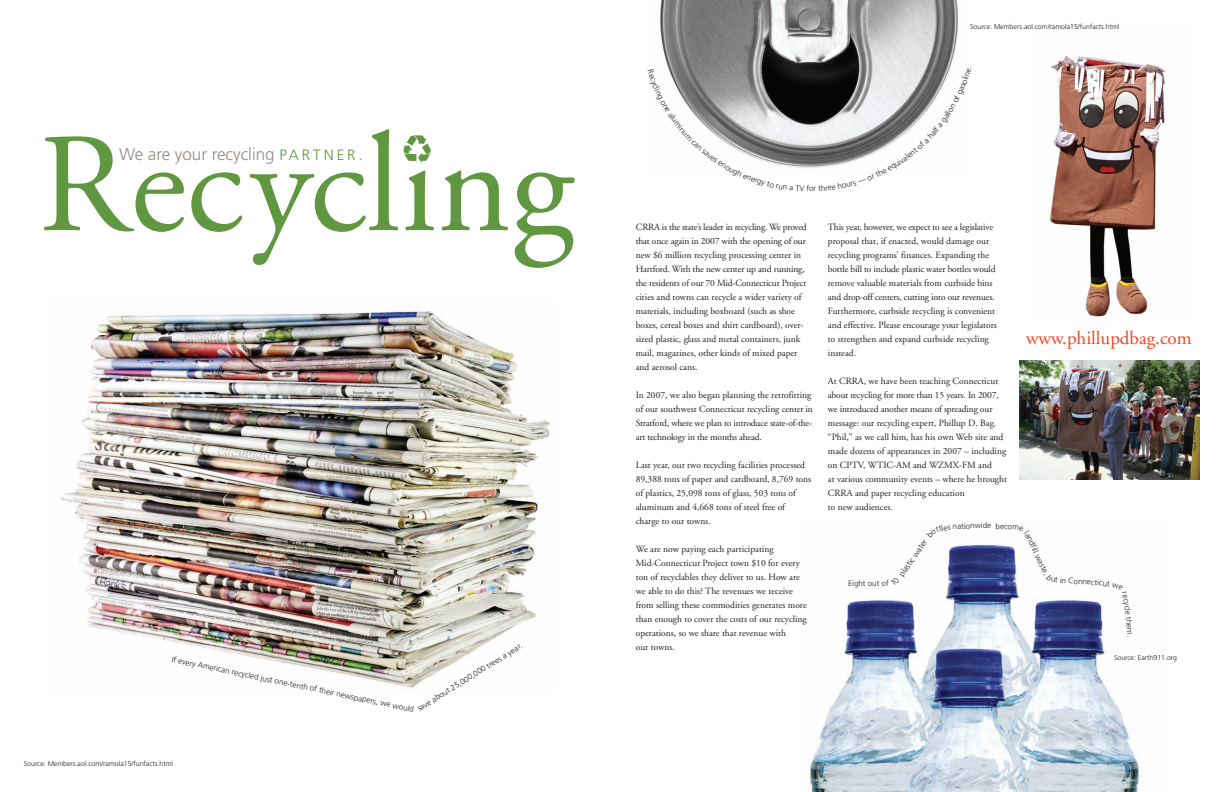
<style>
.page{position:relative;width:1224px;height:792px;background:#fff}
.page>*{position:absolute;margin:0;border:0;box-sizing:border-box;transform-origin:0 0}
.t1{font:141px "Adobe Garamond";color:#609740}
.t2{font:19px "Adobe Garamond";color:#f04822}
.t3{font:300 17px "Frutiger";color:#938a84}
.t4{font:9.5px/14px "Adobe Garamond";color:#231f20}
.t5{font:300 8px "Frutiger";letter-spacing:-.005em;color:#231f20}
.t6{font:300 7px "Frutiger";color:#231f20}
.s1{font-size:15px;color:#609740}
</style>
<div class="page">
<img style="left:61px;top:309px;width:489px;height:380px">
<img style="left:1050px;top:56px;width:116px;height:261px">
<svg style="left:403px;top:135px;width:28px;height:28px"></svg>
<img style="left:809px;top:544px;width:331px;height:248px">
<img style="left:660px;top:0;width:298px;height:67px">
<img style="left:1020px;top:361px;width:180px;height:119px">
<svg style="left:668px;top:67px;width:283px;height:101px"></svg>
<svg style="left:886px;top:567px;width:23px;height:19px"></svg>
<svg style="left:921px;top:544px;width:60px;height:3px"></svg>
<svg style="left:987px;top:543px;width:49px;height:3px"></svg>
<svg style="left:1039px;top:563px;width:27px;height:20px"></svg>
<svg style="left:1087px;top:579px;width:44px;height:36px"></svg>
<h1 class="t1" style="left:39px;top:129px;width:537px">Recycling</h1>
<h3 class="t3" style="left:119px;top:147px;width:246px">We are your recycling <span class="s1">PA R T N E R</span> .</h3>
<p class="t5" style="left:173px;top:655px;width:248px;rotate:12deg">Ifevery Am erican recycled justone-tenth of their newspapers,we would</p>
<p class="t5" style="left:416px;top:707px;width:123px;rotate:-32deg">save about25,000,000 trees a year.</p>
<p class="t6" style="left:24px;top:760px;width:151px">Source: Members.aol.com/ramola15/funfacts.html</p>
<p class="t6" style="left:970px;top:24px;width:151px">Source: Members.aol.com/ramola15/funfacts.html</p>
<p class="t4" style="left:636px;top:220px;width:173px">CRRA is the state’s leader in recycling. We proved that once again in 2007 with the opening of our new $6 million recycling processing center in Hartford. With the new center up and running, the residents of our 70 Mid-Connecticut Project cities and towns can recycle a wider variety of materials, including boxboard (such as shoe boxes, cereal boxes and shirt cardboard), over&shy;sized plastic, glass and metal containers, junk mail, magazines, other kinds of mixed paper and aerosol cans.</p>
<p class="t4" style="left:636px;top:388px;width:179px">In 2007, we also began planning the retrofitting of our southwest Connecticut recycling center in Stratford, where we plan to introduce state-of-the&shy;art technology in the months ahead.</p>
<p class="t4" style="left:636px;top:458px;width:177px">Last year, our two recycling facilities processed 89,388 tons of paper and cardboard, 8,769 tons of plastics, 25,098 tons of glass, 503 tons of aluminum and 4,668 tons of steel free of<br>charge to our towns.</p>
<p class="t4" style="left:636px;top:542px;width:173px">We are now paying each participating Mid-Connecticut Project town $10 for every ton of recyclables they deliver to us. How are we able to do this? The revenues we receive from selling these commodities generates more than enough to cover the costs of our recycling operations, so we share that revenue with<br>our towns.</p>
<p class="t4" style="left:828px;top:220px;width:171px">This year, however, we expect to see a legislative proposal that, if enacted, would damage our recycling programs’ finances. Expanding the bottle bill to include plastic water bottles would remove valuable materials from curbside bins and drop-off centers, cutting into our revenues.<br>Furthermore, curbside recycling is convenient and effective. Please encourage your legislators to strengthen and expand curbside recycling instead.</p>
<p class="t4" style="left:828px;top:374px;width:181px">At CRRA, we have been teaching Connecticut about recycling for more than 15 years. In 2007, we introduced another means of spreading our message: our recycling expert, Phillup D. Bag. “Phil,” as we call him, has his own Web site and made dozens of appearances in 2007 – including on CPTV, WTIC-AM and WZMX-FM and<br>at various community events – where he brought CRRA and paper recycling education<br>to new audiences.</p>
<p class="t5" style="left:848px;top:580px;width:39px">Eight out o</p>
<p class="t5" style="left:904px;top:565px;width:29px;rotate:-55deg">stic wat</p>
<p class="t5" style="left:981px;top:522px;width:8px">id</p>
<h2 class="t2" style="left:1026px;top:330px;width:167px">www.phillupdbag.com</h2>
<p class="t5" style="left:1036px;top:544px;width:22px;rotate:65deg">fill wa</p>
<p class="t5" style="left:1069px;top:577px;width:20px;rotate:3deg">Conn</p>
<p class="t5" style="left:1132px;top:617px;width:22px;rotate:85deg">them .</p>
<p class="t6" style="left:1114px;top:655px;width:65px">Source: Earth911.org</p>
</div>
